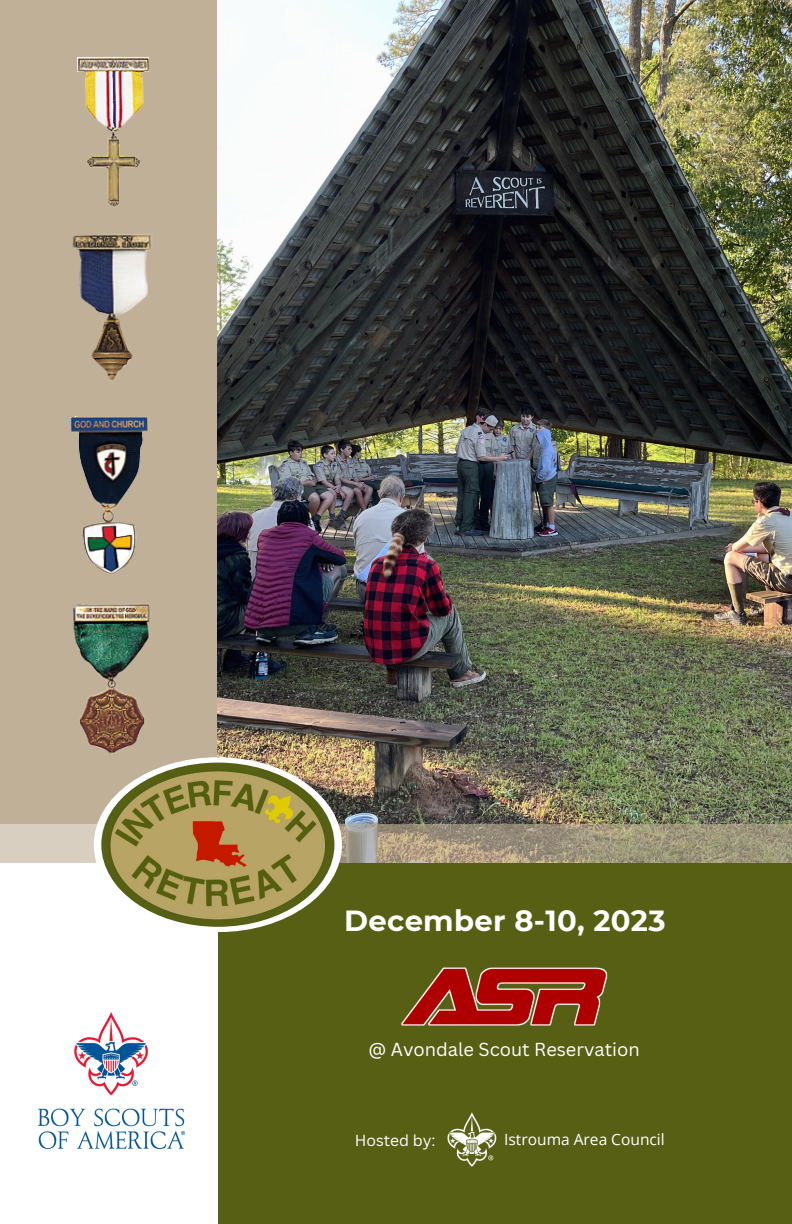
<style>
.page{position:relative;width:792px;height:1224px;background:#fff}
.page>*{position:absolute;margin:0;border:0;box-sizing:border-box;transform-origin:0 0}
.t1{font:700 29px "Montserrat";letter-spacing:.01em;color:#fff}
.t2{font:18.2px "Canva Sans";color:#fff}
.t3{font:15.6px "Open Sans";color:#fff}
.t4{font:15.6px "Canva Sans";color:#fff}
</style>
<div class="page">
<div style="left:0;top:0;width:217px;height:824px;background:#c0b098"></div>
<div style="left:218px;top:852px;width:574px;height:372px;background:#575f14"></div>
<img style="left:218px;top:0;width:574px;height:824px">
<img style="left:447px;top:1112px;width:50px;height:55px">
<svg style="left:0;top:824px;width:792px;height:39px;background:#aba18b"></svg>
<img style="left:72px;top:234px;width:80px;height:146px">
<img style="left:73px;top:603px;width:77px;height:151px">
<img style="left:71px;top:416px;width:77px;height:158px">
<img style="left:77px;top:56px;width:72px;height:151px">
<img style="left:78px;top:58px;width:70px;height:13px">
<img style="left:39px;top:1012px;width:145px;height:137px">
<img style="left:401px;top:967px;width:207px;height:59px">
<img style="left:94px;top:757px;width:248px;height:175px">
<svg style="left:101px;top:763px;width:233px;height:164px"></svg>
<p class="t1" style="left:344px;top:903px;width:323px">December 8-10, 2023</p>
<p class="t2" style="left:369px;top:1036px;width:273px">@ Avondale Scout Reservation</p>
<p class="t4" style="left:355px;top:1129px;width:82px">Hosted by:</p>
<p class="t3" style="left:504px;top:1129px;width:162px">Istrouma Area Council</p>
</div>
